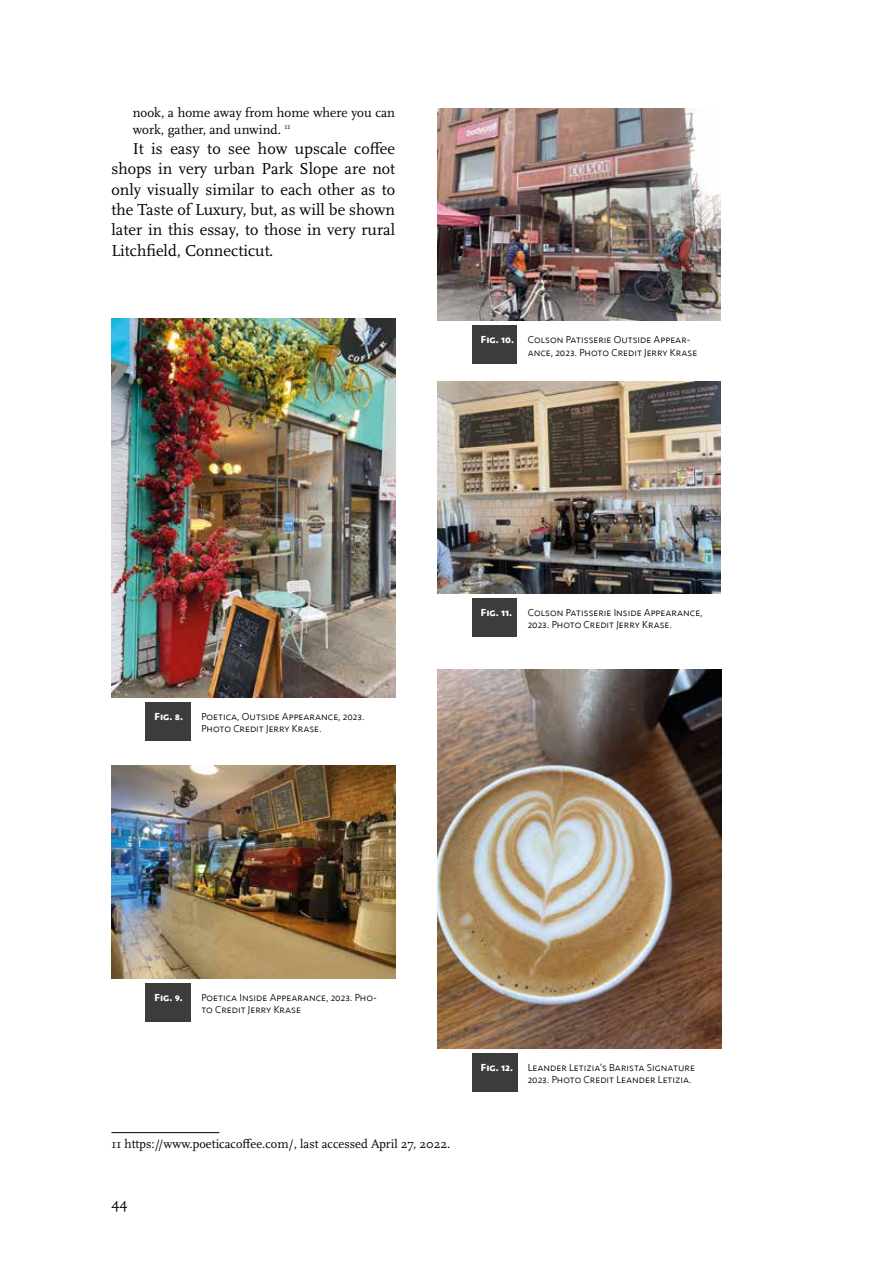
<style>
.page{position:relative;width:893px;height:1263px;background:#fff}
.page>*{position:absolute;margin:0;border:0;box-sizing:border-box;transform-origin:0 0}
.t1{font:16.5px/20.2px "Scala Pro";color:#000;text-align:justify}
.t2{font:15px "Scala";color:#000}
.t3{font:13.5px/16.6px "Scala Pro";color:#000}
.t4{font:12.75px "Scala Pro";color:#000}
.t5{font:300 10.5px/12.6px "Seravek";color:#000}
.t6{font:700 10.5px "Seravek";color:#fff}
</style>
<div class="page">
<hr style="left:111px;top:1132px;width:108px;height:1px;background:#000">
<img style="left:111px;top:319px;width:284px;height:378px">
<div style="left:145px;top:703px;width:46px;height:38px;background:#3c3c3b"></div>
<img style="left:111px;top:765px;width:284px;height:213px">
<div style="left:145px;top:984px;width:46px;height:38px;background:#3c3c3b"></div>
<img style="left:438px;top:108px;width:283px;height:212px">
<div style="left:472px;top:326px;width:45px;height:38px;background:#3c3c3b"></div>
<img style="left:438px;top:381px;width:283px;height:212px">
<div style="left:472px;top:599px;width:45px;height:38px;background:#3c3c3b"></div>
<img style="left:438px;top:670px;width:283px;height:378px">
<div style="left:472px;top:1053px;width:45px;height:39px;background:#3c3c3b"></div>
<p class="t3" style="left:133px;top:105px;width:264px">nook, a home away from home where you can work, gather, and unwind. <sup>11</sup></p>
<h1 class="t1" style="left:111px;top:139px;width:285px;text-indent:21px">It is easy to see how upscale coffee shops in very urban Park Slope are not only visually similar to each other as to the Taste of Luxury, but, as will be shown later in this essay, to those in very rural Litchfield, Connecticut.</h1>
<p class="t6" style="left:481px;top:331px;width:35px">Fig. 10.</p>
<p class="t5" style="left:528px;top:333px;width:171px">Colson Patisserie Outside Appear&shy;ance, 2023. Photo Credit Jerry Krase</p>
<p class="t6" style="left:155px;top:708px;width:30px">Fig. 8.</p>
<p class="t5" style="left:201px;top:710px;width:165px">Poetica, Outside Appearance, 2023.<br>Photo Credit Jerry Krase.</p>
<p class="t6" style="left:481px;top:604px;width:33px">Fig. 11.</p>
<p class="t5" style="left:528px;top:606px;width:176px">Colson Patisserie Inside Appearance,<br>2023. Photo Credit Jerry Krase.</p>
<p class="t6" style="left:155px;top:989px;width:30px">Fig. 9.</p>
<p class="t5" style="left:201px;top:991px;width:177px">Poetica Inside Appearance, 2023. Pho&shy;to Credit Jerry Krase</p>
<p class="t4" style="left:111px;top:1136px;width:341px">11 https://www.poeticacoffee.com/, last accessed April 27, 2022.</p>
<h2 class="t2" style="left:111px;top:1195px;width:18px">44</h2>
<p class="t6" style="left:481px;top:1059px;width:34px">Fig. 12.</p>
<p class="t5" style="left:528px;top:1061px;width:169px">Leander Letizia’s Barista Signature<br>2023. Photo Credit Leander Letizia.</p>
</div>
